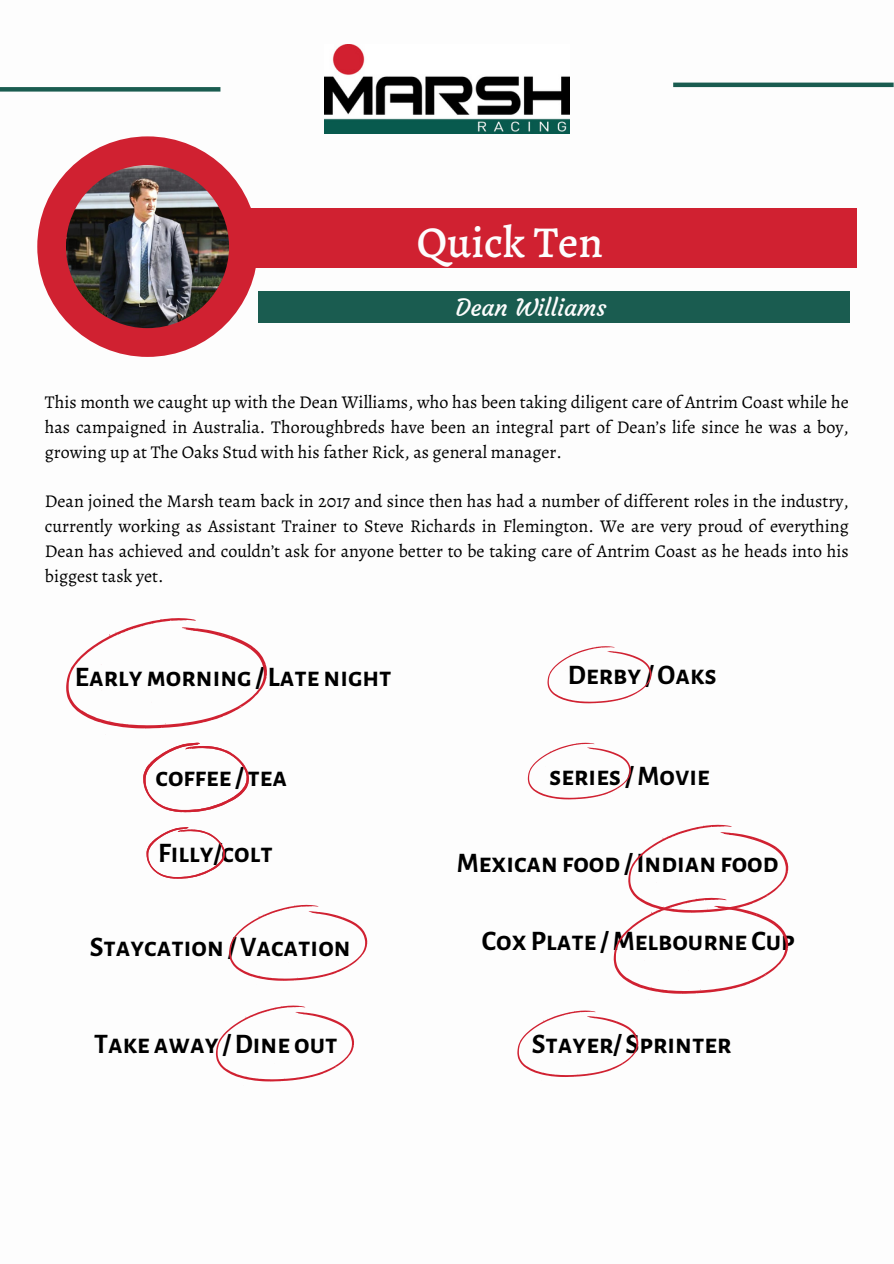
<style>
.page{position:relative;width:894px;height:1264px;background:#fff}
.page>*{position:absolute;margin:0;border:0;box-sizing:border-box;transform-origin:0 0}
.t1{font:500 44.25px "Alegreya";color:#fdfdfd}
.t2{font:700 27.75px "Alegreya Sans SC";color:#000}
.t3{font:23.7px "Courgette";color:#fdfdfd}
.t4{font:18px/24.8px "Alegreya";color:#000;text-align:justify}
</style>
<div class="page">
<div style="left:199px;top:208px;width:657px;height:60px;background:#d02131"></div>
<div style="left:37px;top:136px;width:221px;height:221px;background:#d02131;border-radius:50%"></div>
<img style="left:66px;top:165px;width:163px;height:163px;border-radius:50%">
<div style="left:258px;top:291px;width:591px;height:32px;background:#1a5c50"></div>
<svg style="left:143px;top:742px;width:106px;height:70px"></svg>
<svg style="left:66px;top:618px;width:201px;height:110px"></svg>
<svg style="left:229px;top:904px;width:138px;height:76px"></svg>
<svg style="left:547px;top:646px;width:103px;height:58px"></svg>
<svg style="left:527px;top:742px;width:103px;height:57px"></svg>
<svg style="left:613px;top:824px;width:174px;height:169px"></svg>
<svg style="left:517px;top:1010px;width:121px;height:67px"></svg>
<img style="left:325px;top:45px;width:244px;height:89px">
<div style="left:0;top:87px;width:220px;height:5px;background:#1a5c50"></div>
<hr style="left:673px;top:83px;width:220px;height:4px;background:#1a5c50">
<svg style="left:146px;top:827px;width:79px;height:51px"></svg>
<svg style="left:216px;top:1005px;width:138px;height:76px"></svg>
<h2 class="t1" style="left:416px;top:211px;width:188px">Quick Ten</h2>
<p class="t3" style="left:455px;top:293px;width:152px">Dean Williams</p>
<h2 class="t4" style="left:45px;top:390px;width:805px">This month we caught up with the Dean Williams, who has been taking diligent care of Antrim Coast while he has campaigned in Australia. Thoroughbreds have been an integral part of Dean’s life since he was a boy, growing up at The Oaks Stud with his father Rick, as general manager.</h2>
<p class="t4" style="left:45px;top:489px;width:805px">Dean joined the Marsh team back in 2017 and since then has had a number of different roles in the industry, currently working as Assistant Trainer to Steve Richards in Flemington. We are very proud of everything Dean has achieved and couldn’t ask for anyone better to be taking care of Antrim Coast as he heads into his biggest task yet.</p>
<h1 class="t2" style="left:75px;top:663px;width:318px">Earlymorning / Latenight</h1>
<p class="t2" style="left:568px;top:661px;width:150px">Derby /Oaks</p>
<p class="t2" style="left:155px;top:763px;width:133px">coffee / tea</p>
<h2 class="t2" style="left:549px;top:762px;width:162px">series /Movie</h2>
<h3 class="t2" style="left:158px;top:840px;width:116px">Filly/colt</h3>
<p class="t2" style="left:456px;top:850px;width:323px">Mexicanfood / Indianfood</p>
<p class="t2" style="left:90px;top:933px;width:262px">Staycation/ Vacation</p>
<h2 class="t2" style="left:481px;top:928px;width:314px">Cox Plate /Melbourne Cup</h2>
<p class="t2" style="left:94px;top:1030px;width:245px">Take away /Dine out</p>
<p class="t2" style="left:531px;top:1030px;width:201px">Stayer/ Sprinter</p>
</div>
